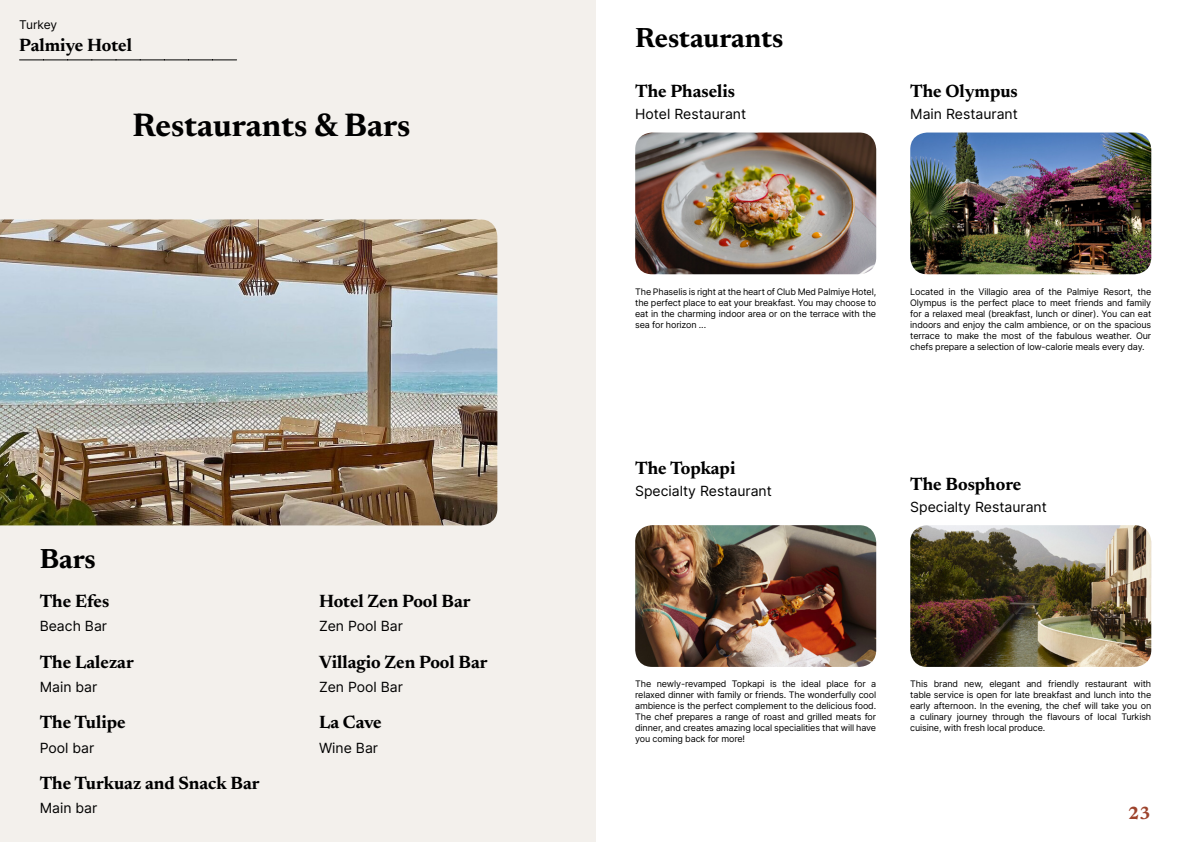
<style>
.page{position:relative;width:1191px;height:842px;background:#fff}
.page>*{position:absolute;margin:0;border:0;box-sizing:border-box;transform-origin:0 0}
.t1{font:700 33px "Newsreader 24 pt";color:#000}
.t2{font:700 28px "Newsreader 24 pt";color:#000}
.t3{font:700 18px "Newsreader 24 pt";color:#000}
.t4{font:700 18px "Newsreader 24 pt";color:#9d432c}
.t5{font:14px "Inter";color:#000}
.t6{font:12px "Inter";letter-spacing:-.015em;color:#000}
.t7{font:9px/11px "Inter";letter-spacing:-.015em;color:#000;text-align:justify}
</style>
<div class="page">
<div style="left:0;top:0;width:595px;height:842px;background:#f3f0ec"></div>
<img style="left:0;top:219px;width:497px;height:306px">
<img style="left:635px;top:133px;width:241px;height:141px">
<img style="left:635px;top:525px;width:241px;height:142px">
<img style="left:910px;top:525px;width:241px;height:142px">
<img style="left:910px;top:133px;width:241px;height:141px">
<svg style="left:20px;top:60px;width:217px;height:1px"></svg>
<h3 class="t6" style="left:19px;top:15px;width:39px">Turkey</h3>
<h3 class="t3" style="left:19px;top:32px;width:114px">Palmiye Hotel</h3>
<h1 class="t1" style="left:133px;top:101px;width:279px">Restaurants &amp; Bars</h1>
<h2 class="t2" style="left:40px;top:539px;width:58px">Bars</h2>
<h3 class="t3" style="left:40px;top:588px;width:71px">The Efes</h3>
<h3 class="t5" style="left:40px;top:616px;width:69px">Beach Bar</h3>
<h3 class="t3" style="left:40px;top:649px;width:96px">The Lalezar</h3>
<h3 class="t5" style="left:40px;top:677px;width:59px">Main bar</h3>
<h3 class="t3" style="left:40px;top:709px;width:87px">The Tulipe</h3>
<h3 class="t5" style="left:40px;top:737px;width:56px">Pool bar</h3>
<h3 class="t3" style="left:40px;top:770px;width:221px">The Turkuaz and Snack Bar</h3>
<h3 class="t5" style="left:40px;top:798px;width:59px">Main bar</h3>
<h3 class="t3" style="left:319px;top:588px;width:153px">Hotel Zen Pool Bar</h3>
<h3 class="t5" style="left:319px;top:616px;width:86px">Zen Pool Bar</h3>
<h3 class="t3" style="left:319px;top:649px;width:170px">Villagio Zen Pool Bar</h3>
<h3 class="t5" style="left:319px;top:677px;width:86px">Zen Pool Bar</h3>
<h3 class="t3" style="left:319px;top:709px;width:64px">La Cave</h3>
<h3 class="t5" style="left:319px;top:737px;width:61px">Wine Bar</h3>
<h2 class="t2" style="left:635px;top:18px;width:150px">Restaurants</h2>
<h3 class="t3" style="left:635px;top:78px;width:101px">The Phaselis</h3>
<h3 class="t5" style="left:635px;top:104px;width:112px">Hotel Restaurant</h3>
<h3 class="t3" style="left:910px;top:78px;width:109px">The Olympus</h3>
<h3 class="t5" style="left:910px;top:104px;width:109px">Main Restaurant</h3>
<p class="t7" style="left:635px;top:286px;width:242px">The Phaselis is right at the heart of Club Med Palmiye Hotel, the perfect place to eat your breakfast. You may choose to eat in the charming indoor area or on the terrace with the sea for horizon ...</p>
<p class="t7" style="left:910px;top:286px;width:242px">Located in the Villagio area of the Palmiye Resort, the Olympus is the perfect place to meet friends and family for a relaxed meal (breakfast, lunch or diner). You can eat indoors and enjoy the calm ambience, or on the spacious terrace to make the most of the fabulous weather. Our chefs prepare a selection of low-calorie meals every day.</p>
<h3 class="t3" style="left:635px;top:455px;width:102px">The Topkapi</h3>
<h3 class="t5" style="left:635px;top:480px;width:138px">Specialty Restaurant</h3>
<h3 class="t3" style="left:910px;top:471px;width:113px">The Bosphore</h3>
<h3 class="t5" style="left:910px;top:496px;width:138px">Specialty Restaurant</h3>
<p class="t7" style="left:635px;top:678px;width:242px">The newly-revamped Topkapi is the ideal place for a relaxed dinner with family or friends. The wonderfully cool ambience is the perfect complement to the delicious food.<br>The chef prepares a range of roast and grilled meats for dinner, and creates amazing local specialities that will have you coming back for more!</p>
<p class="t7" style="left:910px;top:678px;width:242px">This brand new, elegant and friendly restaurant with table service is open for late breakfast and lunch into the early afternoon. In the evening, the chef will take you on a culinary journey through the flavours of local Turkish cuisine, with fresh local produce.</p>
<h3 class="t4" style="left:1128px;top:800px;width:24px">23</h3>
</div>
